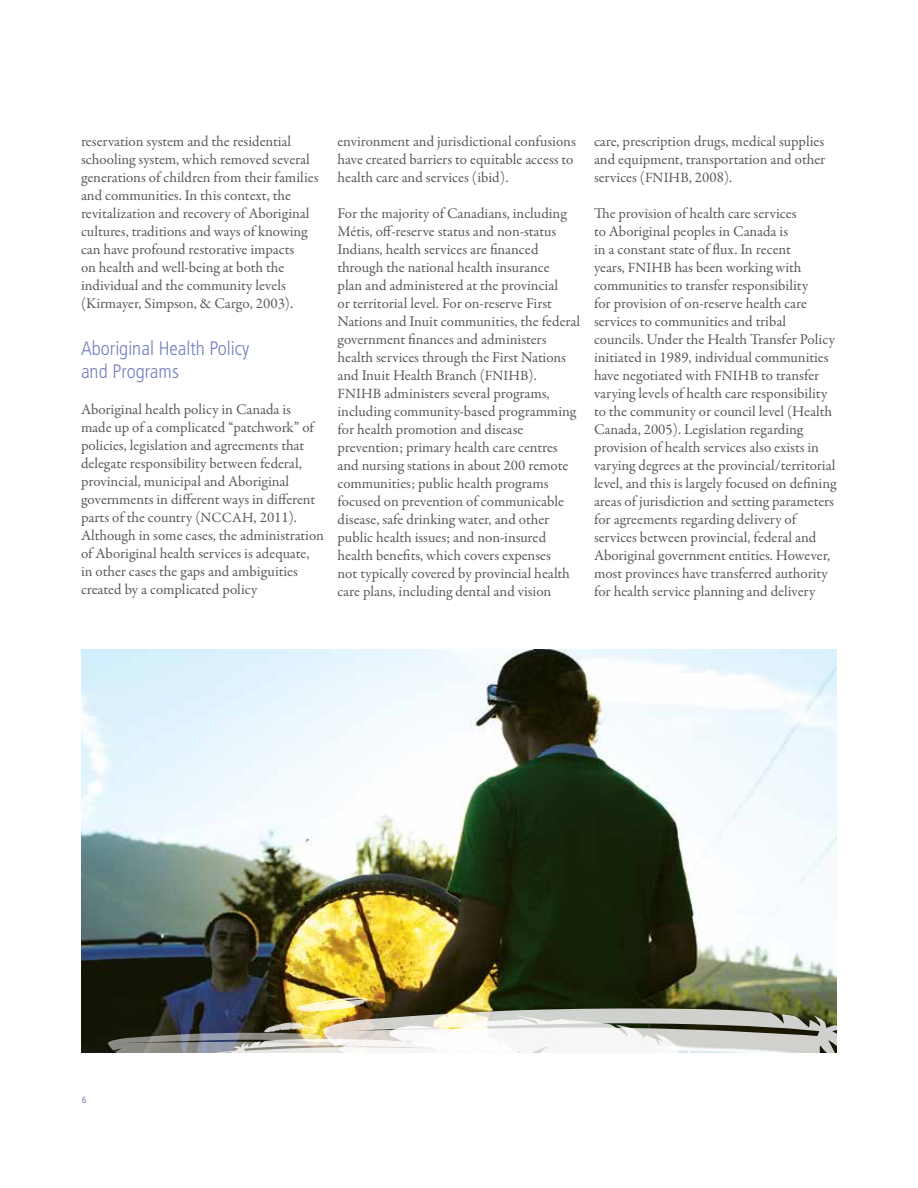
<style>
.page{position:relative;width:918px;height:1188px;background:#fff}
.page>*{position:absolute;margin:0;border:0;box-sizing:border-box;transform-origin:0 0}
.t1{font:300 condensed 19.5px/23.4px "Frutiger";color:#7581bf}
.t2{font:15px/18px "Garamond Premr Pro";letter-spacing:-.005em;color:#58595b}
.t3{font:300 condensed 9px "Frutiger";color:#535c8a}
.s1{font-size:14.25px}
</style>
<div class="page">
<img style="left:82px;top:649px;width:755px;height:404px">
<img style="left:108px;top:997px;width:729px;height:56px">
<p class="t2" style="left:81px;top:133px;width:239px">reservation system and the residential schooling system, which removed several generations of children from their families and communities. In this context, the revitalization and recovery of Aboriginal cultures, traditions and ways of knowing can have profound restorative impacts<br>on health and well-being at both the individual and the community levels (Kirmayer, Simpson, &amp; Cargo, 2003).</p>
<h1 class="t1" style="left:81px;top:337px;width:170px">Aboriginal Health Policy and Programs</h1>
<p class="t2" style="left:81px;top:401px;width:245px">Aboriginal health policy in Canada is made up of a complicated “patchwork” of policies, legislation and agreements that delegate responsibility between federal, provincial, municipal and Aboriginal governments in different ways in different parts of the country (<span class="s1">NCCAH</span>, 2011).<br>Although in some cases, the administration of Aboriginal health services is adequate, in other cases the gaps and ambiguities created by a complicated policy</p>
<p class="t2" style="left:338px;top:133px;width:240px">environment and jurisdictional confusions have created barriers to equitable access to health care and services (ibid).</p>
<p class="t2" style="left:338px;top:205px;width:244px">For the majority of Canadians, including Métis, off-reserve status and non-status Indians, health services are financed through the national health insurance<br>plan and administered at the provincial<br>or territorial level. For on-reserve First Nations and Inuit communities, the federal government finances and administers health services through the First Nations and Inuit Health Branch (<span class="s1">FNIHB</span>).<br><span class="s1">FNIHB</span> administers several programs, including community-based programming for health promotion and disease prevention; primary health care centres and nursing stations in about 200 remote communities; public health programs focused on prevention of communicable disease, safe drinking water, and other public health issues; and non-insured health benefits, which covers expenses<br>not typically covered by provincial health care plans, including dental and vision</p>
<p class="t2" style="left:594px;top:133px;width:233px;text-align:justify">care, prescription drugs, medical supplies and equipment, transportation and other services (<span class="s1">FNIHB</span>, 2008).</p>
<p class="t2" style="left:594px;top:205px;width:244px">The provision of health care services<br>to Aboriginal peoples in Canada is<br>in a constant state of flux. In recent<br>years, <span class="s1">FNIHB</span> has been working with communities to transfer responsibility<br>for provision of on-reserve health care services to communities and tribal councils. Under the Health Transfer Policy initiated in 1989, individual communities have negotiated with <span class="s1">FNIHB</span> to transfer varying levels of health care responsibility to the community or council level (Health Canada, 2005). Legislation regarding provision of health services also exists in varying degrees at the provincial/territorial level, and this is largely focused on defining areas of jurisdiction and setting parameters for agreements regarding delivery of services between provincial, federal and Aboriginal government entities. However, most provinces have transferred authority for health service planning and delivery</p>
<p class="t3" style="left:82px;top:1095px;width:6px">6</p>
</div>
